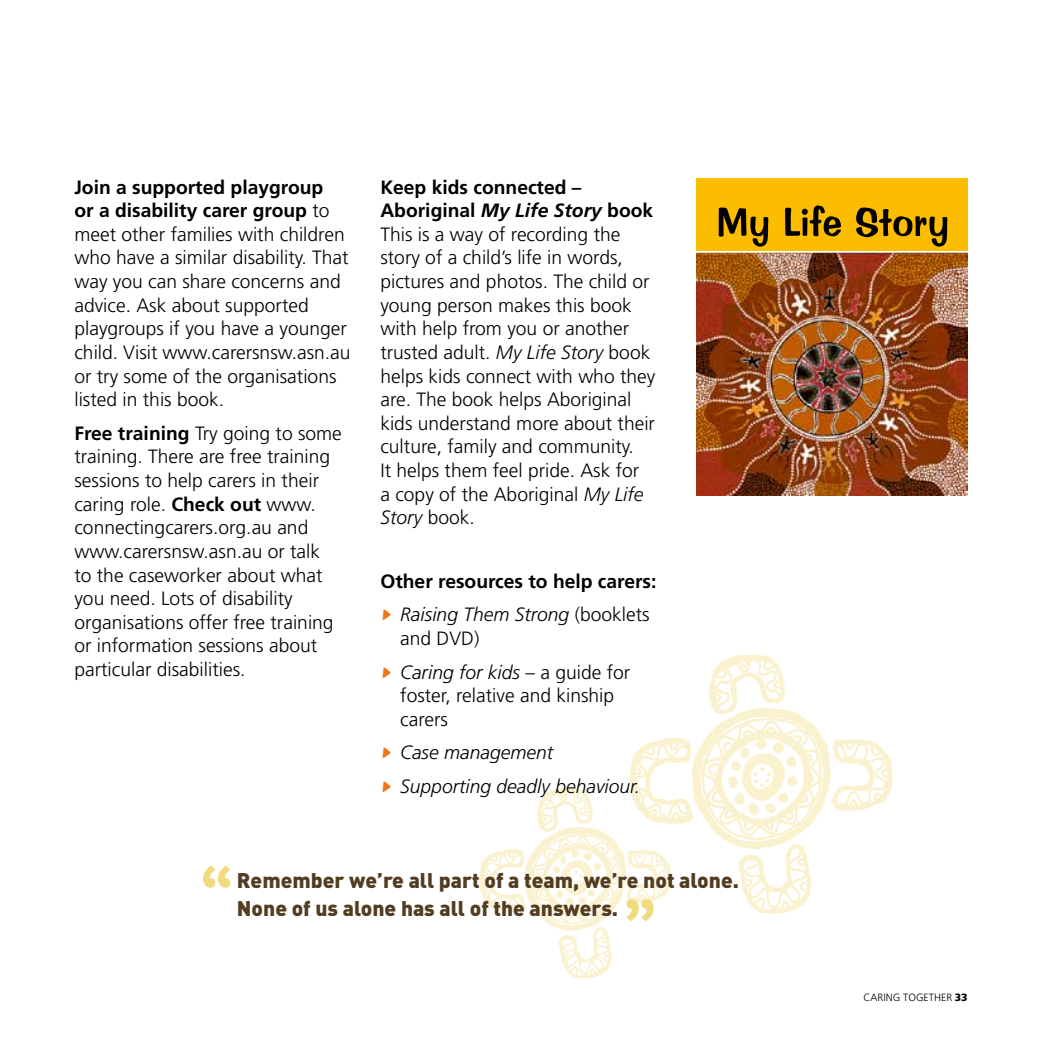
<style>
.page{position:relative;width:1042px;height:1042px;background:#fff}
.page>*{position:absolute;margin:0;border:0;box-sizing:border-box;transform-origin:0 0}
.t1{font:900 21px/28px "DIN";color:#523c22}
.t2{font:300 19.25px/23.6px "Frutiger";color:#000}
.t3{font:700 19.25px/33.8px "Frutiger";color:#000}
.t4{font:italic 300 19.25px/33.6px "Frutiger";color:#000}
.t5{font:300 10.5px "Frutiger";color:#000}
.s1{font-weight:700}
.s2{font-weight:700;font-style:italic}
.s3{font-style:italic}
.s4{font-family:"Farao FTN";font-weight:400;font-style:italic;font-size:24.5px;color:#ee7518}
.s5{font-weight:300;font-style:italic}
.s6{font-weight:300}
.s7{font-family:"Farao FTN";font-weight:400;font-size:24.5px;color:#ee7518}
.s8{font-weight:900}
</style>
<div class="page">
<img style="left:630px;top:654px;width:263px;height:260px">
<img style="left:479px;top:784px;width:196px;height:195px">
<img style="left:696px;top:253px;width:271px;height:242px">
<div style="left:696px;top:179px;width:271px;height:67px;background:#fcbc00"></div>
<svg style="left:719px;top:205px;width:228px;height:42px"></svg>
<svg style="left:203px;top:865px;width:27px;height:23px"></svg>
<svg style="left:626px;top:899px;width:28px;height:22px"></svg>
<p class="t2" style="left:74px;top:175px;width:278px"><span class="s1">Join a supported playgroup<br>or a disability carer group</span> to meet other families with children who have a similar disability. That way you can share concerns and advice. Ask about supported playgroups if you have a younger child. Visit www.carersnsw.asn.au or try some of the organisations listed in this book.</p>
<p class="t2" style="left:74px;top:421px;width:269px"><span class="s1">Free training</span> Try going to some training. There are free training sessions to help carers in their caring role. <span class="s1">Check out</span> www. connectingcarers.org.au and www.carersnsw.asn.au or talk to the caseworker about what you need. Lots of disability organisations offer free training or information sessions about particular disabilities.</p>
<p class="t2" style="left:380px;top:175px;width:276px"><span class="s1">Keep kids connected –<br>Aboriginal</span> <span class="s2">My Life Story</span> <span class="s1">book<br></span>This is a way of recording the story of a child’s life in words, pictures and photos. The child or young person makes this book with help from you or another trusted adult. <span class="s3">My Life Story</span> book helps kids connect with who they are. The book helps Aboriginal kids understand more about their culture, family and community.<br>It helps them feel pride. Ask for<br>a copy of the Aboriginal <span class="s3">My Life<br>Story</span> book.</p>
<p class="t3" style="left:380px;top:564px;width:277px">Other resources to help carers: <span class="s4">≥</span> <span class="s5">Raising Them Strong</span> <span class="s6">(booklets</span></p>
<p class="t2" style="left:380px;top:621px;width:251px;line-height:33.6px;text-indent:20px">and DVD)<br><span class="s4">≥</span> <span class="s3">Caring for kids</span> – a guide for</p>
<p class="t2" style="left:400px;top:683px;width:215px">foster, relative and kinship carers</p>
<p class="t4" style="left:380px;top:736px;width:261px"><span class="s7">≥</span> Case management<br><span class="s7">≥</span> Supporting deadly behaviour.</p>
<p class="t1" style="left:237px;top:865px;width:503px">Remember we’re all part of a team, we’re not alone.<br>None of us alone has all of the answers.</p>
<p class="t5" style="left:863px;top:991px;width:106px">CARING TOGETHER <span class="s8">33</span></p>
</div>
